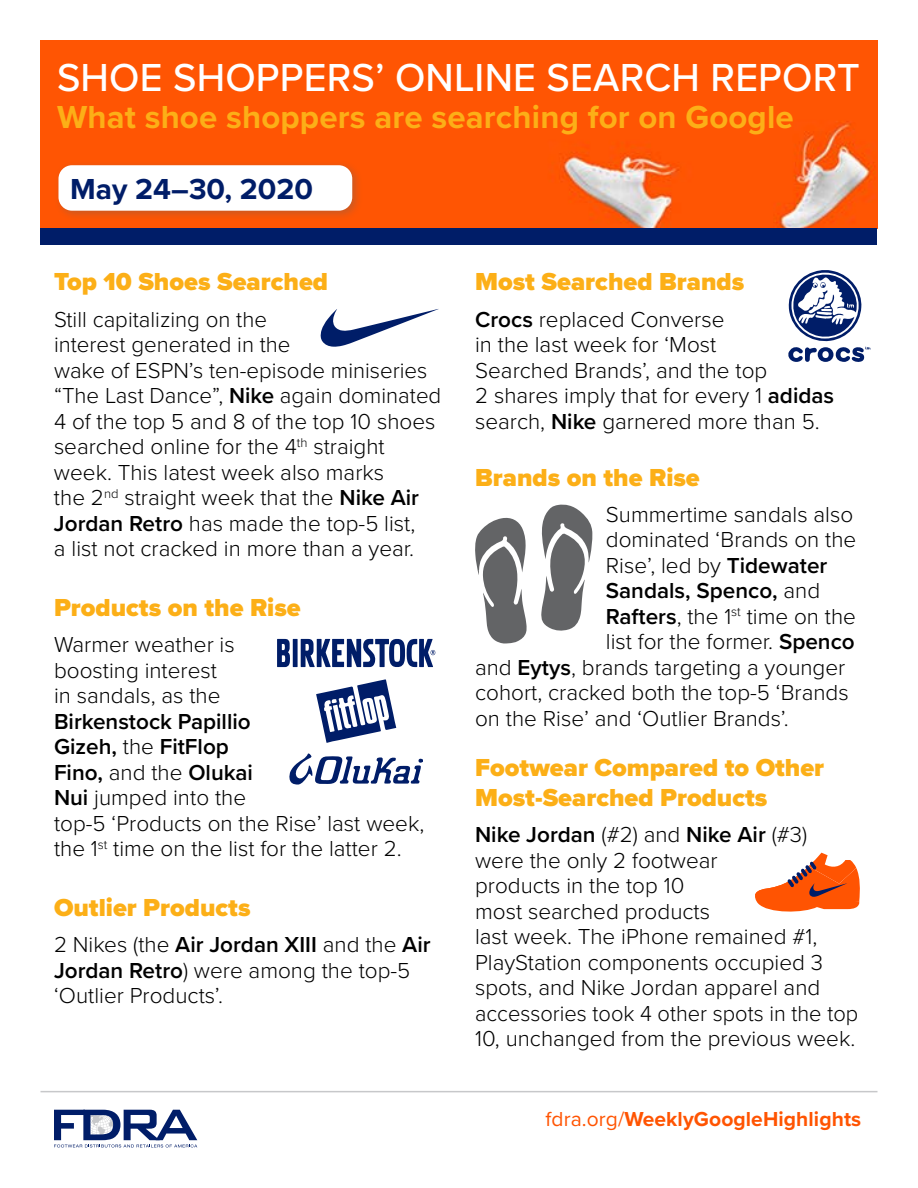
<style>
.page{position:relative;width:918px;height:1188px;background:#fff}
.page>*{position:absolute;margin:0;border:0;box-sizing:border-box;transform-origin:0 0}
.t1{font:500 40.5px "Proxima Nova";letter-spacing:.005em;color:#fff}
.t2{font:700 33px "Proxima Nova";letter-spacing:.005em;color:#fcaf17}
.t3{font:700 30px "Proxima Nova";color:#001d68}
.t4{font:900 25.5px/30px "Proxima Nova";color:#fcaf17}
.t5{font:300 22.5px/25.5px "Proxima Nova";color:#000}
.t6{font:600 22.5px "Proxima Nova";color:#000}
.t7{font:700 21px "Proxima Nova";letter-spacing:.005em;color:#ff5402}
.s1{font-weight:600}
.s2{font-weight:300}
.s3{font-weight:400}
</style>
<div class="page">
<svg style="left:54px;top:1109px;width:143px;height:39px"></svg>
<hr style="left:40px;top:1091px;width:838px;height:1px;background:#c7c8ca">
<img style="left:40px;top:40px;width:838px;height:189px">
<div style="left:53px;top:160px;width:310px;height:61px;background:#636466;opacity:.35"></div>
<div style="left:58px;top:165px;width:294px;height:46px;background:#fff;border-radius:14px"></div>
<div style="left:40px;top:229px;width:838px;height:16px;background:#001d68"></div>
<svg style="left:755px;top:853px;width:105px;height:59px"></svg>
<svg style="left:320px;top:309px;width:119px;height:38px"></svg>
<svg style="left:316px;top:679px;width:80px;height:64px"></svg>
<svg style="left:277px;top:639px;width:158px;height:28px"></svg>
<svg style="left:289px;top:753px;width:134px;height:32px"></svg>
<svg style="left:788px;top:270px;width:82px;height:92px"></svg>
<svg style="left:541px;top:504px;width:51px;height:127px"></svg>
<svg style="left:475px;top:517px;width:52px;height:126px"></svg>
<h1 class="t1" style="left:57px;top:47px;width:804px">SHOE SHOPPERS’ ONLINE SEARCH REPORT</h1>
<h2 class="t2" style="left:57px;top:92px;width:738px">What shoe shoppers are searching for on Google</h2>
<h3 class="t3" style="left:70px;top:166px;width:244px">May 24–30, 2020</h3>
<p class="t4" style="left:54px;top:267px;width:276px">Top 10 Shoes Searched</p>
<p class="t5" style="left:54px;top:305px;width:389px">Still capitalizing on the<br>interest generated in the<br>wake of ESPN’s ten-episode miniseries “The Last Dance”, <span class="s1">Nike</span> again dominated 4 of the top 5 and 8 of the top 10 shoes searched online for the 4<sup>th</sup> straight week. This latest week also marks<br>the 2<sup>nd</sup> straight week that the <span class="s1">Nike Air Jordan Retro</span> has made the top-5 list,<br>a list not cracked in more than a year.</p>
<p class="t4" style="left:54px;top:592px;width:248px">Products on the Rise</p>
<p class="t5" style="left:54px;top:631px;width:182px">Warmer weather is boosting interest in sandals, as the</p>
<p class="t5" style="left:54px;top:707px;width:372px"><span class="s1">Birkenstock Papillio<br>Gizeh,</span> the <span class="s1">FitFlop<br>Fino,</span> and the <span class="s1">Olukai<br>Nui</span> jumped into the<br>top-5 ‘Products on the Rise’ last week, the 1<sup>st</sup> time on the list for the latter 2.</p>
<p class="t4" style="left:54px;top:892px;width:198px">Outlier Products</p>
<p class="t5" style="left:54px;top:931px;width:378px">2 Nikes (the <span class="s1">Air Jordan XIII</span> and the <span class="s1">Air<br>Jordan Retro</span>) were among the top-5 ‘Outlier Products’.</p>
<p class="t4" style="left:475px;top:267px;width:271px">Most Searched Brands</p>
<p class="t5" style="left:475px;top:305px;width:361px"><span class="s1">Crocs</span> replaced Converse<br>in the last week for ‘Most<br>Searched Brands’, and the top<br>2 shares imply that for every 1 <span class="s1">adidas </span>search, <span class="s1">Nike</span> garnered more than 5.</p>
<p class="t4" style="left:475px;top:462px;width:226px">Brands on the Rise</p>
<p class="t5" style="left:606px;top:500px;width:249px">Summertime sandals also</p>
<p class="t5" style="left:606px;top:526px;width:252px">dominated ‘Brands on the</p>
<p class="t5" style="left:606px;top:551px;width:223px">Rise’, led by <span class="s1">Tidewater</span></p>
<p class="t6" style="left:606px;top:574px;width:216px">Sandals, Spenco, <span class="s2">and</span></p>
<p class="t5" style="left:606px;top:602px;width:252px"><span class="s1">Rafters</span>, the 1<sup>st</sup> time on the</p>
<p class="t5" style="left:606px;top:628px;width:250px">list for the former. <span class="s1">Spenco</span></p>
<p class="t5" style="left:475px;top:653px;width:372px">and <span class="s1">Eytys</span>, brands targeting a younger</p>
<p class="t5" style="left:475px;top:679px;width:375px">cohort, cracked both the top-5 ‘Brands</p>
<p class="t5" style="left:475px;top:704px;width:315px">on the Rise’ and ‘Outlier Brands’.</p>
<p class="t4" style="left:475px;top:752px;width:351px">Footwear Compared to Other<br>Most-Searched Products</p>
<p class="t5" style="left:475px;top:821px;width:385px"><span class="s1">Nike Jordan</span> (#2) and <span class="s1">Nike Air</span> (#3) were the only 2 footwear<br>products in the top 10<br>most searched products<br>last week. The iPhone remained #1,<br>PlayStation components occupied 3 spots, and Nike Jordan apparel and accessories took 4 other spots in the top<br>10, unchanged from the previous week.</p>
<p class="t7" style="left:545px;top:1104px;width:317px"><span class="s3">fdra.org/</span>WeeklyGoogleHighlights</p>
</div>
